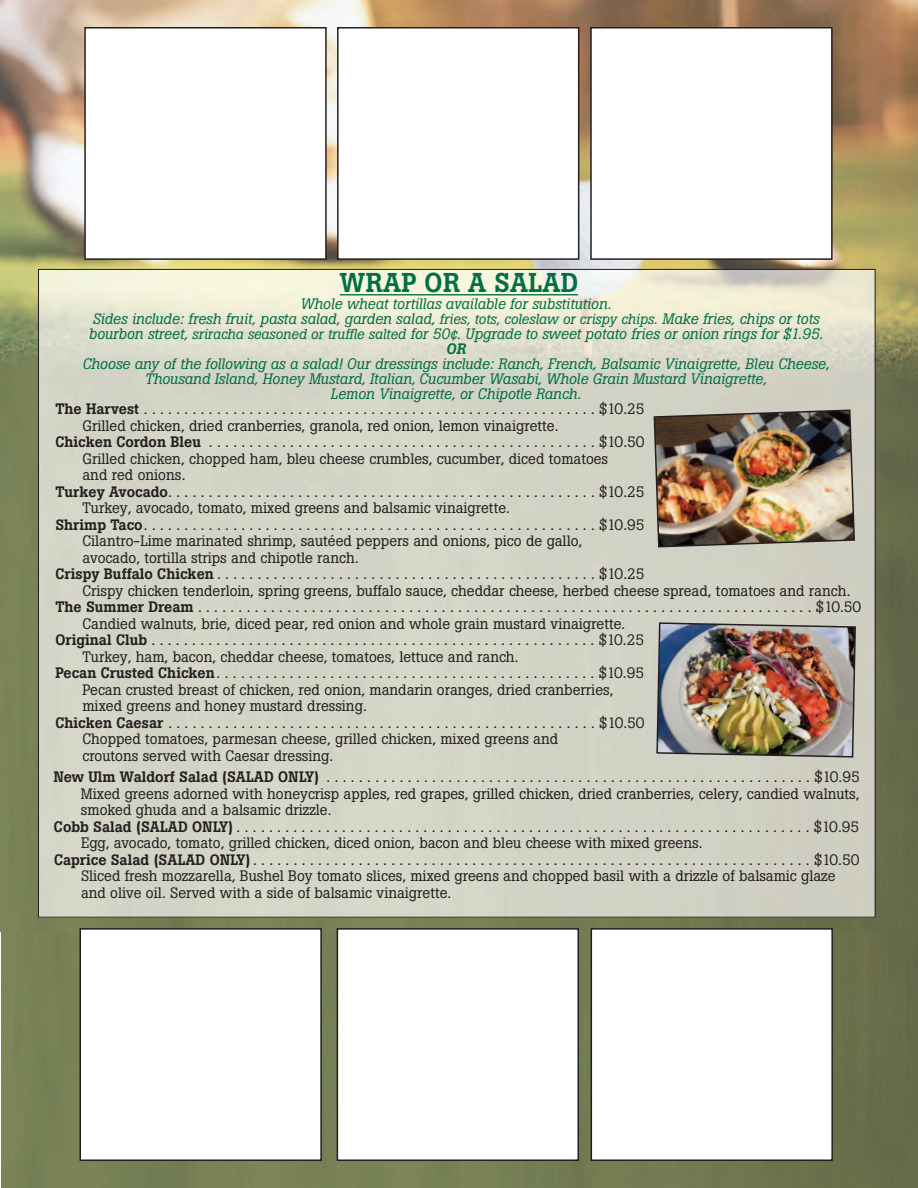
<style>
.page{position:relative;width:918px;height:1188px;background:#fff}
.page>*{position:absolute;margin:0;border:0;box-sizing:border-box;transform-origin:0 0}
.t1{font:500 27px "Boton";letter-spacing:.01em;color:#016f45}
.t2{font:15px "Boton";color:#231f20}
.t3{font:italic 15px/15px "Boton";color:#016f45;text-align:center}
.s1{font-size:14.25px}
.s2{font-weight:500}
</style>
<div class="page">
<img style="left:0;top:0;width:918px;height:932px">
<div style="left:338px;top:28px;width:241px;height:231px;background:#fff"></div>
<div style="left:337px;top:27px;width:242px;height:233px;border:2px solid #231f20"></div>
<div style="left:591px;top:28px;width:241px;height:231px;background:#fff"></div>
<div style="left:590px;top:27px;width:243px;height:233px;border:2px solid #231f20"></div>
<div style="left:85px;top:28px;width:241px;height:231px;background:#fff"></div>
<div style="left:84px;top:27px;width:243px;height:233px;border:2px solid #231f20"></div>
<img style="left:1px;top:932px;width:917px;height:256px">
<img style="left:40px;top:271px;width:833px;height:644px">
<hr style="left:340px;top:294px;width:238px;height:1px;background:#016f45">
<div style="left:80px;top:929px;width:241px;height:231px;background:#fff"></div>
<div style="left:80px;top:928px;width:242px;height:233px;border:2px solid #231f20"></div>
<div style="left:591px;top:929px;width:241px;height:231px;background:#fff"></div>
<div style="left:591px;top:928px;width:242px;height:233px;border:2px solid #231f20"></div>
<div style="left:337px;top:929px;width:241px;height:231px;background:#fff"></div>
<div style="left:337px;top:928px;width:242px;height:233px;border:2px solid #231f20"></div>
<img style="left:656px;top:622px;width:201px;height:136px">
<img style="left:653px;top:409px;width:203px;height:139px">
<h1 class="t1" style="left:340px;top:273px;width:240px">WRAP OR A SALAD</h1>
<p class="t3" style="left:89px;top:298px;width:736px">Whole wheat tortillas available for substitution.<br>Sides include: fresh fruit, pasta salad, garden salad, <span class="s1">fries, tots, coleslaw or crispy chips.</span> Make fries, chips or tots bourbon street, <span class="s1">sriracha seasoned or truffle salted</span> for 50¢. Upgrade to sweet potato fries or onion rings for $1.95.<br><span class="s2">OR</span></p>
<p class="t3" style="left:83px;top:358px;width:748px">Choose any of the following as a salad! Our dressings include: Ranch, French, Balsamic Vinaigrette, Bleu Cheese,</p>
<p class="t3" style="left:145px;top:373px;width:623px">Thousand Island, Honey Mustard, Italian, Cucumber Wasabi, Whole Grain Mustard Vinaigrette,</p>
<p class="t3" style="left:331px;top:388px;width:252px">Lemon Vinaigrette, or Chipotle Ranch.</p>
<p class="t2" style="left:56px;top:404px;width:591px"><span class="s2">The Harvest</span> . . . . . . . . . . . . . . . . . . . . . . . . . . . . . . . . . . . . . . . . . . . . . . . . . . . . . . . . $10.25</p>
<p class="t2" style="left:82px;top:420px;width:477px">Grilled chicken, dried cranberries, granola, red onion, lemon vinaigrette.</p>
<p class="t2" style="left:55px;top:437px;width:591px"><span class="s2">Chicken Cordon Bleu</span> . . . . . . . . . . . . . . . . . . . . . . . . . . . . . . . . . . . . . . . . . . . . . . . . $10.50</p>
<p class="t2" style="left:82px;top:453px;width:527px">Grilled chicken, chopped ham, bleu cheese crumbles, cucumber, diced tomatoes</p>
<p class="t2" style="left:82px;top:470px;width:104px">and red onions.</p>
<p class="t2" style="left:55px;top:486px;width:591px"><span class="s2">Turkey Avocado</span>. . . . . . . . . . . . . . . . . . . . . . . . . . . . . . . . . . . . . . . . . . . . . . . . . . . . . $10.25</p>
<p class="t2" style="left:82px;top:503px;width:429px">Turkey, avocado, tomato, mixed greens and balsamic vinaigrette.</p>
<p class="t2" style="left:55px;top:519px;width:591px"><span class="s2">Shrimp Taco</span>. . . . . . . . . . . . . . . . . . . . . . . . . . . . . . . . . . . . . . . . . . . . . . . . . . . . . . . . $10.95</p>
<p class="t2" style="left:82px;top:536px;width:501px">Cilantro-Lime marinated shrimp, sautéed peppers and onions, pico de gallo,</p>
<p class="t2" style="left:82px;top:552px;width:278px">avocado, tortilla strips and chipotle ranch.</p>
<p class="t2" style="left:55px;top:569px;width:591px"><span class="s2">Crispy Buffalo Chicken</span> . . . . . . . . . . . . . . . . . . . . . . . . . . . . . . . . . . . . . . . . . . . . . . . $10.25</p>
<p class="t2" style="left:82px;top:585px;width:769px">Crispy chicken tenderloin, spring greens, buffalo sauce, cheddar cheese, herbed cheese spread, tomatoes and ranch.</p>
<p class="t2" style="left:55px;top:602px;width:807px"><span class="s2">The Summer Dream</span> . . . . . . . . . . . . . . . . . . . . . . . . . . . . . . . . . . . . . . . . . . . . . . . . . . . . . . . . . . . . . . . . . . . . . . . . . . . . $10.50</p>
<p class="t2" style="left:82px;top:618px;width:544px">Candied walnuts, brie, diced pear, red onion and whole grain mustard vinaigrette.</p>
<p class="t2" style="left:55px;top:635px;width:590px"><span class="s2">Original Club</span> . . . . . . . . . . . . . . . . . . . . . . . . . . . . . . . . . . . . . . . . . . . . . . . . . . . . . . . $10.25</p>
<p class="t2" style="left:82px;top:651px;width:438px">Turkey, ham, bacon, cheddar cheese, tomatoes, lettuce and ranch.</p>
<p class="t2" style="left:55px;top:668px;width:590px"><span class="s2">Pecan Crusted Chicken</span>. . . . . . . . . . . . . . . . . . . . . . . . . . . . . . . . . . . . . . . . . . . . . . . $10.95</p>
<p class="t2" style="left:82px;top:684px;width:532px">Pecan crusted breast of chicken, red onion, mandarin oranges, dried cranberries,</p>
<p class="t2" style="left:82px;top:701px;width:286px">mixed greens and honey mustard dressing.</p>
<p class="t2" style="left:55px;top:717px;width:591px"><span class="s2">Chicken Caesar</span> . . . . . . . . . . . . . . . . . . . . . . . . . . . . . . . . . . . . . . . . . . . . . . . . . . . . . $10.50</p>
<p class="t2" style="left:82px;top:734px;width:477px">Chopped tomatoes, parmesan cheese, grilled chicken, mixed greens and</p>
<p class="t2" style="left:82px;top:750px;width:252px">croutons served with Caesar dressing.</p>
<p class="t2" style="left:54px;top:772px;width:807px"><span class="s2">New Ulm Waldorf Salad (SALAD ONLY)</span> . . . . . . . . . . . . . . . . . . . . . . . . . . . . . . . . . . . . . . . . . . . . . . . . . . . . . . . . . . . . $10.95</p>
<p class="t2" style="left:81px;top:788px;width:780px">Mixed greens adorned with honeycrisp apples, red grapes, grilled chicken, dried cranberries, celery, candied walnuts,</p>
<p class="t2" style="left:81px;top:805px;width:252px">smoked ghuda and a balsamic drizzle.</p>
<p class="t2" style="left:54px;top:821px;width:807px"><span class="s2">Cobb Salad (SALAD ONLY)</span> . . . . . . . . . . . . . . . . . . . . . . . . . . . . . . . . . . . . . . . . . . . . . . . . . . . . . . . . . . . . . . . . . . . . . . . $10.95</p>
<p class="t2" style="left:81px;top:838px;width:623px">Egg, avocado, tomato, grilled chicken, diced onion, bacon and bleu cheese with mixed greens.</p>
<p class="t2" style="left:54px;top:854px;width:807px"><span class="s2">Caprice Salad (SALAD ONLY)</span> . . . . . . . . . . . . . . . . . . . . . . . . . . . . . . . . . . . . . . . . . . . . . . . . . . . . . . . . . . . . . . . . . . . . . $10.50</p>
<p class="t2" style="left:81px;top:871px;width:756px">Sliced fresh mozzarella, Bushel Boy tomato slices, mixed greens and chopped basil with a drizzle of balsamic glaze</p>
<p class="t2" style="left:81px;top:887px;width:372px">and olive oil. Served with a side of balsamic vinaigrette.</p>
</div>
